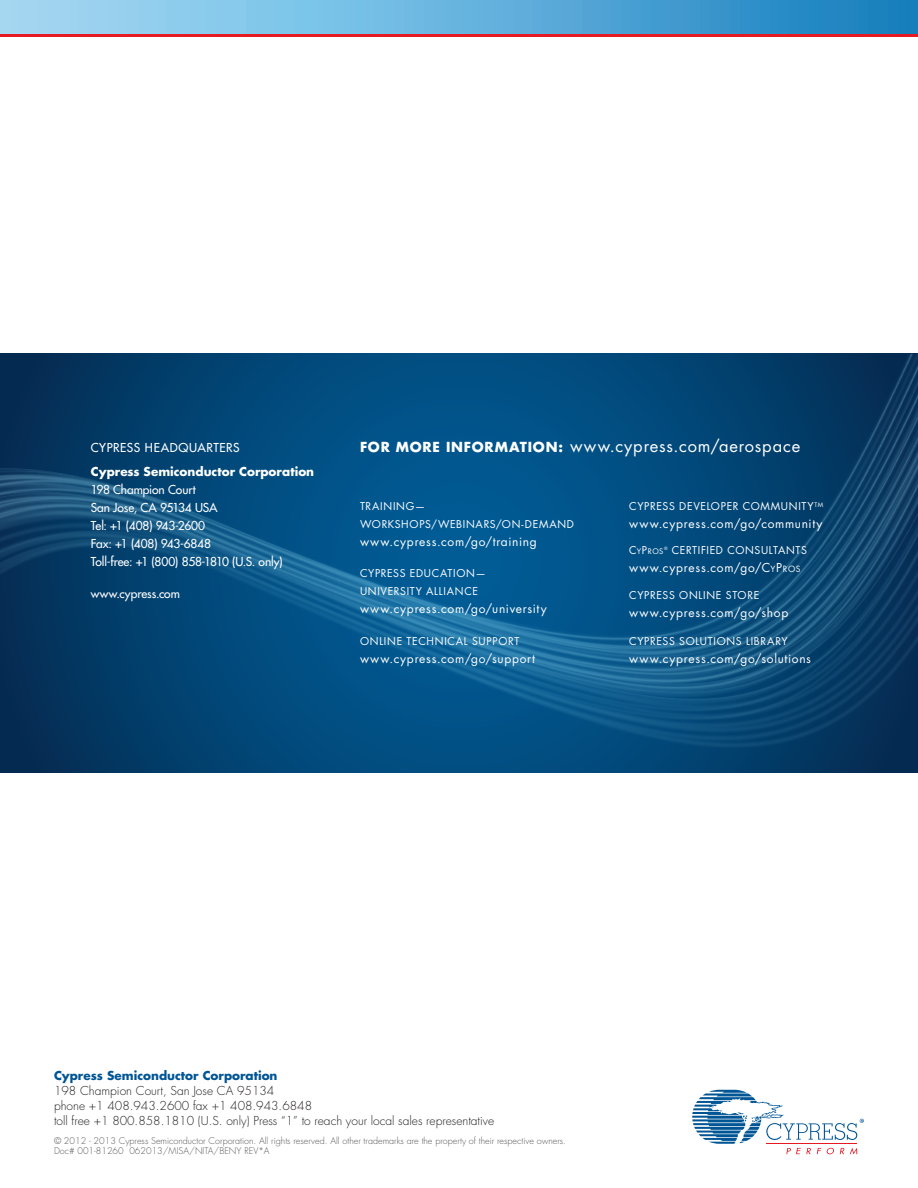
<style>
.page{position:relative;width:918px;height:1188px;background:#fff}
.page>*{position:absolute;margin:0;border:0;box-sizing:border-box;transform-origin:0 0}
.t1{font:16.5px "Futura Std";letter-spacing:.05em;color:#fff}
.t2{font:12px "Futura Std";letter-spacing:.06em;color:#fff}
.z_Address_Block{font:300 12px/15px "Futura Std";color:#231f20}
.t3{font:500 12px/18px "Futura Std";letter-spacing:-.005em;color:#fff}
.t4{font:500 12px "Futura Std";letter-spacing:.045em;color:#fff}
.t5{font:10.5px/18px "Futura Std";letter-spacing:.065em;color:#fff}
.z_Trademark{font:300 9px "Futura Std";color:#57585a}
.t6{font:7.5px "Futura Std";color:#fff}
.t7{font:4.35px "Futura Std";color:#fff}
.s1{font-weight:700}
.s2{font-weight:700;font-size:13.5px}
.s3{font-size:10.5px}
.s4{font-size:8.4px}
.s5{font-weight:700;color:#005595}
</style>
<div class="page">
<div style="left:0;top:0;width:918px;height:34px;background:linear-gradient(to right,#addff8,#1981c0)"></div>
<hr style="left:0;top:34px;width:918px;height:2px;background:#e51a23">
<svg style="left:692px;top:1090px;width:172px;height:64px"></svg>
<img style="left:0;top:354px;width:918px;height:418px">
<p class="t4" style="left:91px;top:440px;width:150px">CYPRESS HEADQUARTERS</p>
<p class="t3" style="left:91px;top:463px;width:225px"><span class="s1">Cypress Semiconductor Corporation<br></span>198 Champion Court<br>San Jose, CA 95134 USA<br>Tel: +1 (408) 943-2600<br>Fax: +1 (408) 943-6848<br>Toll-free: +1 (800) 858-1810 (U.S. only)</p>
<p class="t3" style="left:91px;top:585px;width:91px">www.cypress.com</p>
<p class="t1" style="left:360px;top:436px;width:442px"><span class="s2">FOR MORE INFORMATION:</span> www.cypress.com/aerospace</p>
<p class="t5" style="left:360px;top:497px;width:216px">TRAINING—<br>WORKSHOPS/WEBINARS/ON-DEMAND</p>
<p class="t2" style="left:360px;top:534px;width:178px">www.cypress.com/go/training</p>
<p class="t5" style="left:360px;top:565px;width:127px">CYPRESS EDUCATION—<br>UNIVERSITY ALLIANCE</p>
<p class="t2" style="left:360px;top:601px;width:188px">www.cypress.com/go/university</p>
<p class="t5" style="left:360px;top:632px;width:161px">ONLINE TECHNICAL SUPPORT</p>
<p class="t2" style="left:360px;top:651px;width:177px">www.cypress.com/go/support</p>
<p class="t5" style="left:629px;top:498px;width:195px">CYPRESS DEVELOPER COMMUNITY<sup>TM</sup></p>
<p class="t2" style="left:629px;top:516px;width:195px">www.cypress.com/go/community</p>
<p class="t6" style="left:629px;top:546px;width:36px"><span class="s3">C</span>Y<span class="s3">P</span>ROS</p>
<p class="t7" style="left:664px;top:546px;width:5px">®</p>
<p class="t5" style="left:672px;top:541px;width:137px">CERTIFIED CONSULTANTS</p>
<p class="t2" style="left:629px;top:560px;width:173px">www.cypress.com/go/C<span class="s4">Y</span>P<span class="s4">ROS</span></p>
<p class="t5" style="left:629px;top:586px;width:132px">CYPRESS ONLINE STORE</p>
<p class="t2" style="left:629px;top:605px;width:160px">www.cypress.com/go/shop</p>
<p class="t5" style="left:629px;top:633px;width:160px">CYPRESS SOLUTIONS LIBRARY</p>
<p class="t2" style="left:629px;top:651px;width:183px">www.cypress.com/go/solutions</p>
<p class="z_Address_Block" style="left:54px;top:1068px;width:442px"><span class="s5">Cypress Semiconductor Corporation<br></span>198 Champion Court, San Jose CA 95134<br>phone +1 408.943.2600 fax +1 408.943.6848<br>toll free +1 800.858.1810 (U.S. only) Press “1” to reach your local sales representative</p>
<p class="z_Trademark" style="left:54px;top:1135px;width:514px">© 2012 - 2013 Cypress Semiconductor Corporation. All rights reserved. All other trademarks are the property of their respective owners.</p>
<p class="z_Trademark" style="left:54px;top:1146px;width:217px">Doc# 001-81260 062013/MISA/NITA/BENY REV*A</p>
</div>
